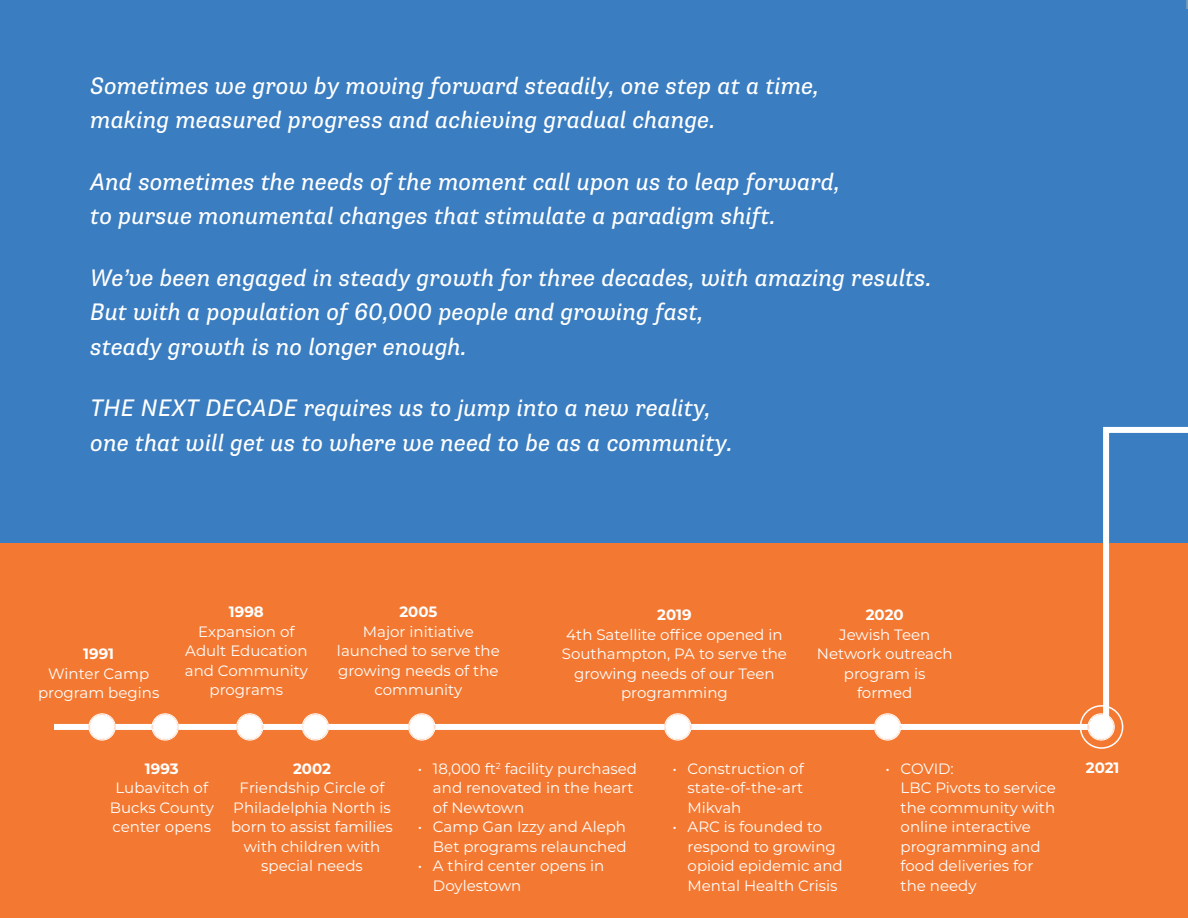
<style>
.page{position:relative;width:1188px;height:918px;background:#f37932}
.page>*{position:absolute;margin:0;border:0;box-sizing:border-box;transform-origin:0 0}
.t1{font:italic 24px/34.5px "Supria Sans";color:#fff}
.t2{font:15px/19.5px "Montserrat";color:#fff;text-align:center}
.t3{font:700 15px "Montserrat";color:#fff}
</style>
<div class="page">
<div style="left:0;top:0;width:1188px;height:542px;background:#3a7dc0"></div>
<div style="left:57px;top:724px;width:1042px;height:6px;background:#fff"></div>
<div style="left:1088px;top:714px;width:26px;height:26px;background:#fff;border-radius:50%"></div>
<div style="left:1088px;top:713px;width:27px;height:27px;border:2px solid #f37932;border-radius:50%"></div>
<div style="left:1088px;top:713px;width:27px;height:27px;border:1px solid #fff;border-radius:50%"></div>
<div style="left:1089px;top:715px;width:24px;height:24px;border:1px solid #fff;border-radius:50%"></div>
<div style="left:875px;top:714px;width:25px;height:26px;background:#fff;border-radius:50%"></div>
<div style="left:874px;top:713px;width:27px;height:27px;border:2px solid #f37932;border-radius:50%"></div>
<div style="left:874px;top:713px;width:27px;height:27px;border:1px solid #fff;border-radius:50%"></div>
<div style="left:875px;top:715px;width:25px;height:24px;border:1px solid #fff;border-radius:50%"></div>
<div style="left:665px;top:714px;width:26px;height:26px;background:#fff;border-radius:50%"></div>
<div style="left:664px;top:713px;width:27px;height:27px;border:2px solid #f37932;border-radius:50%"></div>
<div style="left:664px;top:713px;width:27px;height:27px;border:1px solid #fff;border-radius:50%"></div>
<div style="left:666px;top:715px;width:24px;height:24px;border:1px solid #fff;border-radius:50%"></div>
<div style="left:409px;top:714px;width:26px;height:26px;background:#fff;border-radius:50%"></div>
<div style="left:408px;top:713px;width:27px;height:27px;border:2px solid #f37932;border-radius:50%"></div>
<div style="left:408px;top:713px;width:27px;height:27px;border:1px solid #fff;border-radius:50%"></div>
<div style="left:410px;top:715px;width:24px;height:24px;border:1px solid #fff;border-radius:50%"></div>
<div style="left:303px;top:714px;width:25px;height:26px;background:#fff;border-radius:50%"></div>
<div style="left:302px;top:713px;width:27px;height:27px;border:2px solid #f37932;border-radius:50%"></div>
<div style="left:302px;top:713px;width:27px;height:27px;border:1px solid #fff;border-radius:50%"></div>
<div style="left:303px;top:715px;width:25px;height:24px;border:1px solid #fff;border-radius:50%"></div>
<div style="left:237px;top:714px;width:26px;height:26px;background:#fff;border-radius:50%"></div>
<div style="left:236px;top:713px;width:27px;height:27px;border:2px solid #f37932;border-radius:50%"></div>
<div style="left:236px;top:713px;width:27px;height:27px;border:1px solid #fff;border-radius:50%"></div>
<div style="left:238px;top:715px;width:24px;height:24px;border:1px solid #fff;border-radius:50%"></div>
<div style="left:152px;top:714px;width:26px;height:26px;background:#fff;border-radius:50%"></div>
<div style="left:152px;top:713px;width:27px;height:27px;border:2px solid #f37932;border-radius:50%"></div>
<div style="left:152px;top:713px;width:27px;height:27px;border:1px solid #fff;border-radius:50%"></div>
<div style="left:153px;top:715px;width:24px;height:24px;border:1px solid #fff;border-radius:50%"></div>
<div style="left:89px;top:714px;width:26px;height:26px;background:#fff;border-radius:50%"></div>
<div style="left:89px;top:713px;width:27px;height:27px;border:2px solid #f37932;border-radius:50%"></div>
<div style="left:89px;top:713px;width:27px;height:27px;border:1px solid #fff;border-radius:50%"></div>
<div style="left:90px;top:715px;width:24px;height:24px;border:1px solid #fff;border-radius:50%"></div>
<div style="left:1080px;top:705px;width:43px;height:44px;border:2px solid #fff;border-radius:50%"></div>
<svg style="left:1100px;top:426px;width:88px;height:310px"></svg>
<p class="t1" style="left:90px;top:69px;width:731px">Sometimes we grow by moving forward steadily, one step at a time, making measured progress and achieving gradual change.</p>
<p class="t1" style="left:90px;top:165px;width:751px">And sometimes the needs of the moment call upon us to leap forward, to pursue monumental changes that stimulate a paradigm shift.</p>
<p class="t1" style="left:90px;top:261px;width:843px">We’ve been engaged in steady growth for three decades, with amazing results.<br>But with a population of 60,000 people and growing fast,<br>steady growth is no longer enough.</p>
<p class="t1" style="left:90px;top:391px;width:644px">THE NEXT DECADE requires us to jump into a new reality, one that will get us to where we need to be as a community.</p>
<p class="t3" style="left:83px;top:643px;width:32px">1991</p>
<p class="t2" style="left:38px;top:663px;width:123px">Winter Camp program begins</p>
<p class="t3" style="left:229px;top:601px;width:36px">1998</p>
<p class="t2" style="left:185px;top:621px;width:125px">Expansion of<br>Adult Education and Community programs</p>
<p class="t3" style="left:399px;top:601px;width:40px">2005</p>
<p class="t2" style="left:337px;top:621px;width:164px">Major initiative launched to serve the growing needs of the community</p>
<p class="t3" style="left:657px;top:604px;width:36px">2019</p>
<p class="t2" style="left:562px;top:624px;width:227px">4th Satellite office opened in<br>Southampton, PA to serve the growing needs of our Teen programming</p>
<p class="t3" style="left:866px;top:604px;width:39px">2020</p>
<p class="t2" style="left:817px;top:624px;width:137px">Jewish Teen<br>Network outreach program is formed</p>
<p class="t3" style="left:145px;top:758px;width:35px">1993</p>
<p class="t2" style="left:110px;top:778px;width:105px">Lubavitch of<br>Bucks County center opens</p>
<p class="t3" style="left:293px;top:758px;width:39px">2002</p>
<p class="t2" style="left:231px;top:778px;width:163px">Friendship Circle of<br>Philadelphia North is born to assist families with children with special needs</p>
<p class="t2" style="left:433px;top:758px;width:206px;text-align:left;text-indent:-15px">• 18,000 ft<sup>2</sup> facility purchased and renovated in the heart of Newtown</p>
<p class="t2" style="left:418px;top:817px;width:210px;text-align:right">• Camp Gan Izzy and Aleph<br>Bet programs relaunched</p>
<p class="t2" style="left:433px;top:856px;width:173px;text-align:left;text-indent:-15px">• A third center opens in<br>Doylestown</p>
<p class="t2" style="left:688px;top:758px;width:118px;text-align:justify;text-indent:-15px">• Construction of state-of-the-art Mikvah</p>
<p class="t2" style="left:688px;top:817px;width:157px;text-align:left;text-indent:-15px">• ARC is founded to respond to growing opioid epidemic and<br>Mental Health Crisis</p>
<p class="t2" style="left:886px;top:758px;width:70px">• COVID:</p>
<p class="t3" style="left:1086px;top:757px;width:35px">2021</p>
<p class="t2" style="left:901px;top:778px;width:157px;text-align:left">LBC Pivots to service the community with online interactive programming and food deliveries for the needy</p>
</div>
